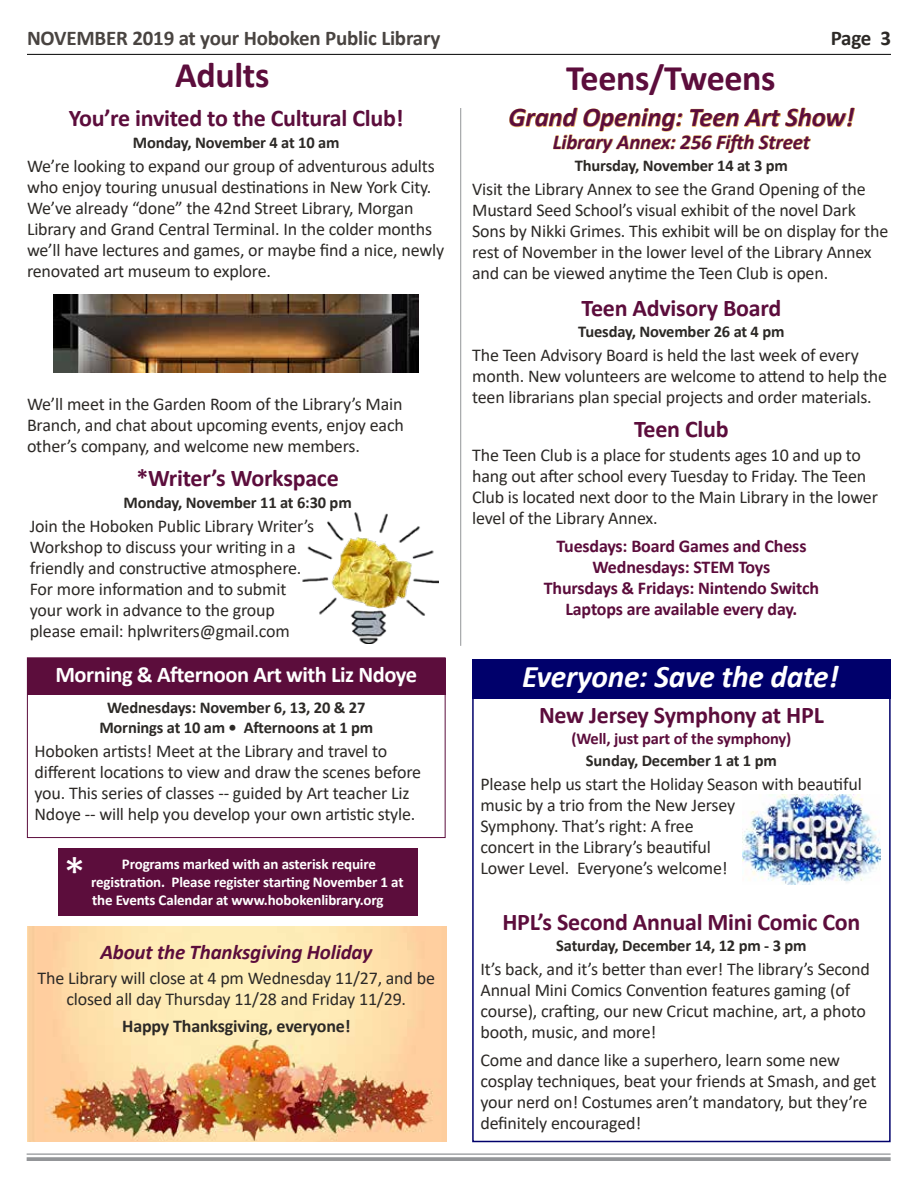
<style>
.page{position:relative;width:918px;height:1188px;background:#fff}
.page>*{position:absolute;margin:0;border:0;box-sizing:border-box;transform-origin:0 0}
.t1{font:45px "Calibri";color:#fff}
.t2{font:700 36px "Calibri";letter-spacing:-.01em;color:#5c0d3c}
.t3{font:italic 700 31.5px "Calibri";letter-spacing:-.01em;color:#fff}
.t4{font:italic 700 27px "Calibri";letter-spacing:-.01em;color:#5c0d3c}
.t5{font:700 24px "Calibri";letter-spacing:-.01em;color:#5c0d3c}
.t6{font:700 22.5px "Calibri";letter-spacing:-.02em;color:#fff}
.t7{font:italic 700 21px "Calibri";letter-spacing:-.01em;color:#5c0d3c}
.t8{font:700 21px "Calibri";letter-spacing:-.01em;color:#494441}
.t9{font:700 21px "Calibri";color:#2c2926}
.t10{font:18px/21px "Calibri";letter-spacing:-.01em;color:#2c2926}
.t11{font:700 18px/21px "Calibri";letter-spacing:-.01em;color:#5c0d3c;text-align:center}
.t12{font:700 18px "Calibri";letter-spacing:-.01em;color:#2c2926}
.t13{font:700 16.5px/19.5px "Calibri";letter-spacing:-.01em;color:#2c2926;text-align:center}
.t14{font:700 16.5px "Calibri";letter-spacing:-.01em;color:#5c0d3c}
.t15{font:700 15px/18px "Calibri";letter-spacing:-.01em;color:#fff}
</style>
<div class="page">
<hr style="left:27px;top:1153px;width:864px;height:2px;background:#939598">
<svg style="left:27px;top:1157px;width:864px;height:4px;background:#999b9e"></svg>
<hr style="left:27px;top:54px;width:864px;height:1px;background:#000">
<img style="left:27px;top:927px;width:420px;height:214px">
<div style="left:27px;top:658px;width:419px;height:37px;background:#5c0d3c"></div>
<div style="left:27px;top:657px;width:419px;height:181px;border:1px solid #5c0d3c"></div>
<hr style="left:460px;top:108px;width:1px;height:538px;background:#939598">
<div style="left:58px;top:848px;width:360px;height:67px;background:#5c0d3c"></div>
<svg style="left:509px;top:107px;width:346px;height:47px"></svg>
<img style="left:54px;top:294px;width:364px;height:78px">
<img style="left:303px;top:513px;width:136px;height:130px">
<div style="left:472px;top:659px;width:419px;height:40px;background:#00006b"></div>
<div style="left:472px;top:696px;width:419px;height:446px;border:2px solid #00006b"></div>
<img style="left:742px;top:794px;width:139px;height:90px">
<p class="t8" style="left:27px;top:23px;width:415px">NOVEMBER 2019 at your Hoboken Public Library</p>
<p class="t9" style="left:831px;top:23px;width:62px">Page 3</p>
<h2 class="t2" style="left:175px;top:50px;width:96px">Adults</h2>
<h2 class="t2" style="left:566px;top:53px;width:211px">Teens/Tweens</h2>
<h3 class="t5" style="left:69px;top:101px;width:336px">You’re invited to the Cultural Club!</h3>
<p class="t13" style="left:133px;top:132px;width:208px">Monday, November 4 at 10 am</p>
<p class="t10" style="left:27px;top:155px;width:419px">We’re looking to expand our group of adventurous adults who enjoy touring unusual destinations in New York City.<br>We’ve already “done” the 42nd Street Library, Morgan Library and Grand Central Terminal. In the colder months we’ll have lectures and games, or maybe find a nice, newly renovated art museum to explore.</p>
<p class="t10" style="left:27px;top:393px;width:378px;text-align:justify">We’ll meet in the Garden Room of the Library’s Main Branch, and chat about upcoming events, enjoy each other’s company, and welcome new members.</p>
<h3 class="t5" style="left:136px;top:461px;width:204px">*Writer’s Workspace</h3>
<p class="t13" style="left:123px;top:492px;width:230px">Monday, November 11 at 6:30 pm</p>
<p class="t10" style="left:30px;top:515px;width:286px">Join the Hoboken Public Library Writer’s Workshop to discuss your writing in a friendly and constructive atmosphere.<br>For more information and to submit your work in advance to the group please email: hplwriters@gmail.com</p>
<p class="t6" style="left:55px;top:658px;width:363px">Morning &amp; Afternoon Art with Liz Ndoye</p>
<p class="t13" style="left:99px;top:698px;width:275px">Wednesdays: November 6, 13, 20 &amp; 27<br>Mornings at 10 am • Afternoons at 1 pm</p>
<p class="t10" style="left:35px;top:740px;width:388px">Hoboken artists! Meet at the Library and travel to different locations to view and draw the scenes before you. This series of classes -- guided by Art teacher Liz Ndoye -- will help you develop your own artistic style.</p>
<h1 class="t1" style="left:64px;top:842px;width:24px">*</h1>
<p class="t15" style="left:91px;top:855px;width:314px;text-indent:31px">Programs marked with an asterisk require registration. Please register starting November 1 at the Events Calendar at www.hobokenlibrary.org</p>
<p class="t7" style="left:100px;top:937px;width:273px">About the Thanksgiving Holiday</p>
<p class="t10" style="left:38px;top:967px;width:399px;text-align:center">The Library will close at 4 pm Wednesday 11/27, and be closed all day Thursday 11/28 and Friday 11/29.</p>
<p class="t12" style="left:122px;top:1014px;width:230px">Happy Thanksgiving, everyone!</p>
<h3 class="t4" style="left:509px;top:98px;width:347px">Grand Opening: Teen Art Show!</h3>
<p class="t7" style="left:553px;top:127px;width:259px">Library Annex: 256 Fifth Street</p>
<p class="t13" style="left:575px;top:155px;width:215px">Thursday, November 14 at 3 pm</p>
<p class="t10" style="left:472px;top:178px;width:418px">Visit the Library Annex to see the Grand Opening of the Mustard Seed School’s visual exhibit of the novel Dark Sons by Nikki Grimes. This exhibit will be on display for the rest of November in the lower level of the Library Annex and can be viewed anytime the Teen Club is open.</p>
<h3 class="t5" style="left:582px;top:291px;width:201px">Teen Advisory Board</h3>
<p class="t13" style="left:578px;top:322px;width:208px">Tuesday, November 26 at 4 pm</p>
<p class="t10" style="left:472px;top:345px;width:417px">The Teen Advisory Board is held the last week of every month. New volunteers are welcome to attend to help the teen librarians plan special projects and order materials.</p>
<h3 class="t5" style="left:634px;top:412px;width:96px">Teen Club</h3>
<p class="t10" style="left:472px;top:445px;width:407px">The Teen Club is a place for students ages 10 and up to hang out after school every Tuesday to Friday. The Teen Club is located next door to the Main Library in the lower level of the Library Annex.</p>
<p class="t11" style="left:544px;top:535px;width:277px">Tuesdays: Board Games and Chess<br>Wednesdays: STEM Toys<br>Thursdays &amp; Fridays: Nintendo Switch<br>Laptops are available every day.</p>
<h3 class="t3" style="left:522px;top:655px;width:318px">Everyone: Save the date!</h3>
<h3 class="t5" style="left:539px;top:698px;width:286px">New Jersey Symphony at HPL</h3>
<p class="t14" style="left:571px;top:727px;width:221px">(Well, just part of the symphony)</p>
<p class="t13" style="left:586px;top:750px;width:192px">Sunday, December 1 at 1 pm</p>
<p class="t10" style="left:480px;top:773px;width:383px">Please help us start the Holiday Season with beautiful music by a trio from the New Jersey<br>Symphony. That’s right: A free<br>concert in the Library’s beautiful<br>Lower Level. Everyone’s welcome!</p>
<h3 class="t5" style="left:502px;top:905px;width:360px">HPL’s Second Annual Mini Comic Con</h3>
<p class="t13" style="left:556px;top:936px;width:252px">Saturday, December 14, 12 pm - 3 pm</p>
<p class="t10" style="left:480px;top:959px;width:391px">It’s back, and it’s better than ever! The library’s Second Annual Mini Comics Convention features gaming (of course), crafting, our new Cricut machine, art, a photo booth, music, and more!</p>
<p class="t10" style="left:480px;top:1049px;width:397px">Come and dance like a superhero, learn some new cosplay techniques, beat your friends at Smash, and get your nerd on! Costumes aren’t mandatory, but they’re definitely encouraged!</p>
</div>
